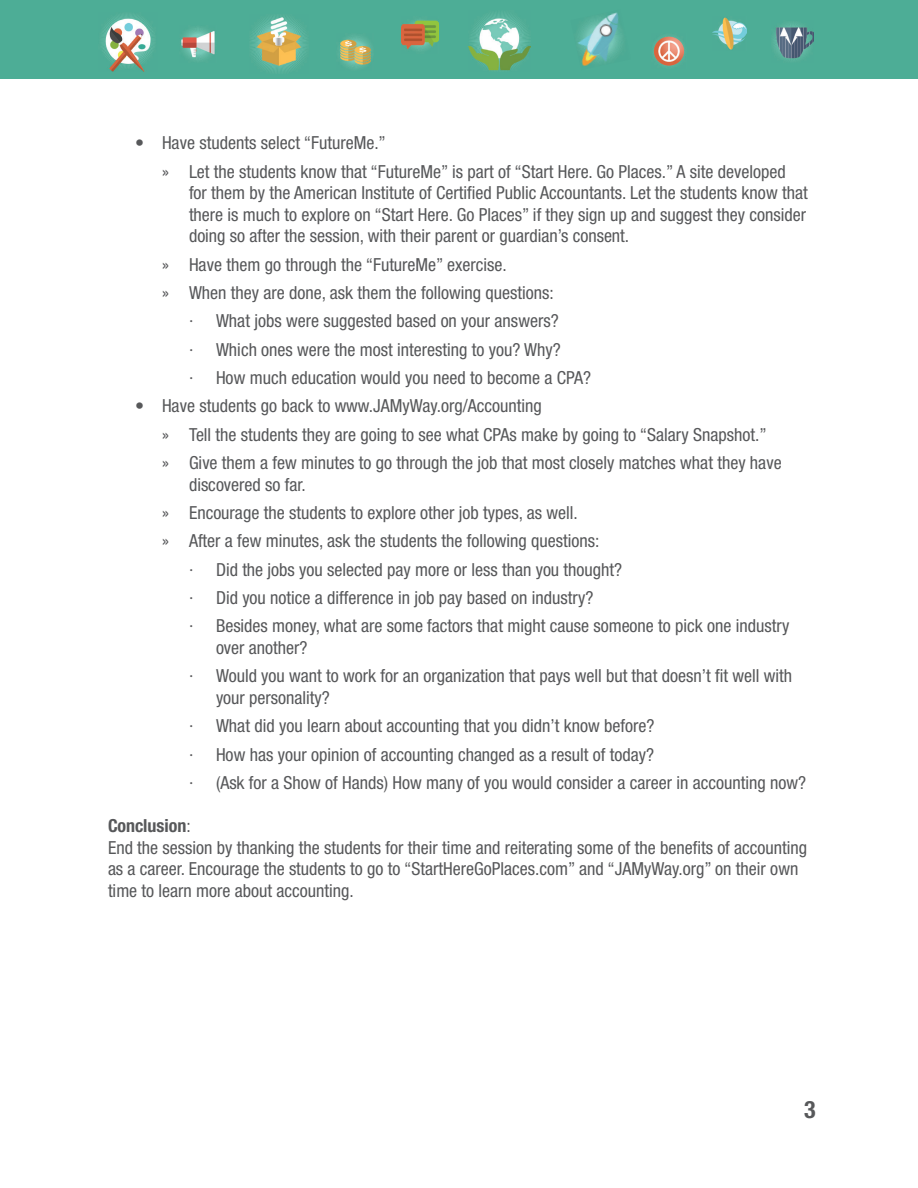
<style>
.page{position:relative;width:918px;height:1188px;background:#fff}
.page>*{position:absolute;margin:0;border:0;box-sizing:border-box;transform-origin:0 0}
.t1{font:700 condensed 24px "Helvetica Neue";color:#57585a}
.t2{font:condensed 18px/21.6px "Helvetica Neue";color:#57585a}
.t3{font:700 condensed 18px "Helvetica Neue";color:#57585a}
.s1{font-weight:400}
</style>
<div class="page">
<div style="left:0;top:0;width:918px;height:79px;background:#4dad96"></div>
<img style="left:577px;top:12px;width:45px;height:54px">
<img style="left:181px;top:27px;width:34px;height:34px">
<img style="left:712px;top:17px;width:34px;height:33px">
<img style="left:469px;top:13px;width:61px;height:58px">
<img style="left:653px;top:36px;width:32px;height:31px">
<img style="left:251px;top:16px;width:56px;height:56px">
<img style="left:402px;top:19px;width:36px;height:32px">
<img style="left:339px;top:35px;width:34px;height:34px">
<img style="left:773px;top:23px;width:41px;height:38px">
<img style="left:101px;top:14px;width:53px;height:57px">
<p class="t2" style="left:135px;top:132px;width:252px">• Have students select “FutureMe.”</p>
<p class="t2" style="left:189px;top:160px;width:620px;text-indent:-27px">» Let the students know that “FutureMe” is part of “Start Here. Go Places.” A site developed for them by the American Institute of Certified Public Accountants. Let the students know that there is much to explore on “Start Here. Go Places” if they sign up and suggest they consider doing so after the session, with their parent or guardian’s consent.</p>
<p class="t2" style="left:162px;top:253px;width:346px">» Have them go through the “FutureMe” exercise.</p>
<p class="t2" style="left:162px;top:282px;width:393px">» When they are done, ask them the following questions:</p>
<p class="t2" style="left:189px;top:310px;width:371px">· What jobs were suggested based on your answers?</p>
<p class="t2" style="left:189px;top:338px;width:373px">· Which ones were the most interesting to you? Why?</p>
<p class="t2" style="left:189px;top:367px;width:404px">· How much education would you need to become a CPA?</p>
<p class="t2" style="left:135px;top:395px;width:408px">• Have students go back to www.JAMyWay.org/Accounting</p>
<p class="t2" style="left:162px;top:424px;width:606px">» Tell the students they are going to see what CPAs make by going to “Salary Snapshot.”</p>
<p class="t2" style="left:189px;top:452px;width:594px;text-indent:-27px">» Give them a few minutes to go through the job that most closely matches what they have discovered so far.</p>
<p class="t2" style="left:162px;top:502px;width:417px">» Encourage the students to explore other job types, as well.</p>
<p class="t2" style="left:162px;top:530px;width:439px">» After a few minutes, ask the students the following questions:</p>
<p class="t2" style="left:189px;top:559px;width:435px">· Did the jobs you selected pay more or less than you thought?</p>
<p class="t2" style="left:189px;top:587px;width:406px">· Did you notice a difference in job pay based on industry?</p>
<p class="t2" style="left:216px;top:615px;width:575px;text-indent:-27px">· Besides money, what are some factors that might cause someone to pick one industry over another?</p>
<p class="t2" style="left:216px;top:665px;width:578px;text-indent:-27px">· Would you want to work for an organization that pays well but that doesn’t fit well with your personality?</p>
<p class="t2" style="left:189px;top:715px;width:467px">· What did you learn about accounting that you didn’t know before?</p>
<p class="t2" style="left:189px;top:743px;width:467px">· How has your opinion of accounting changed as a result of today?</p>
<p class="t2" style="left:189px;top:772px;width:619px">· (Ask for a Show of Hands) How many of you would consider a career in accounting now?</p>
<p class="t3" style="left:108px;top:815px;width:84px">Conclusion<span class="s1">:</span></p>
<p class="t2" style="left:108px;top:837px;width:701px">End the session by thanking the students for their time and reiterating some of the benefits of accounting as a career. Encourage the students to go to “StartHereGoPlaces.com” and “JAMyWay.org” on their own time to learn more about accounting.</p>
<h1 class="t1" style="left:804px;top:1095px;width:13px">3</h1>
</div>
